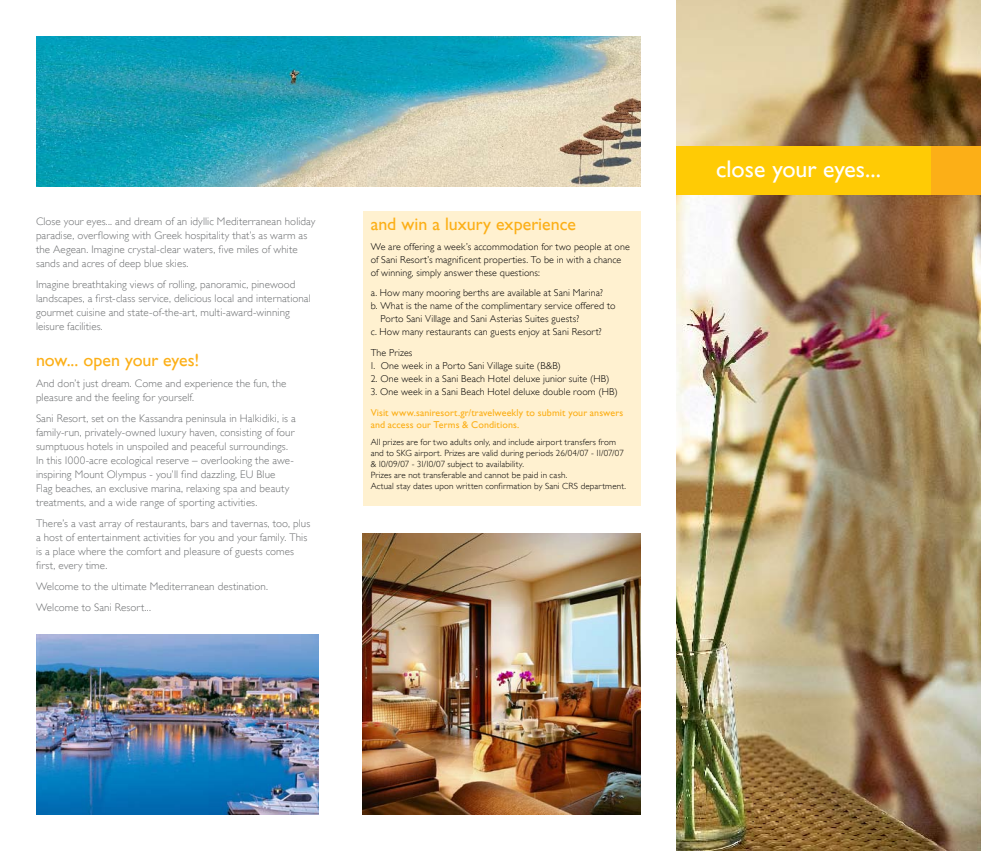
<style>
.page{position:relative;width:981px;height:851px;background:#fff}
.page>*{position:absolute;margin:0;border:0;box-sizing:border-box;transform-origin:0 0}
.t1{font:24px "Gill Sans Hel";color:#fff}
.t2{font:18px "Gill Sans Hel";color:#fcaf17}
.t3{font:300 11px/14px "Gill Sans Hel";letter-spacing:.01em;color:#6d6f71}
.t4{font:300 10px/13px "Gill Sans Hel";letter-spacing:.01em;color:#000}
.t5{font:10px/12px "Gill Sans Hel";letter-spacing:.01em;color:#fcaf17}
.t6{font:300 9px/10.8px "Gill Sans Hel";letter-spacing:.015em;color:#000}
</style>
<div class="page">
<div style="left:363px;top:211px;width:278px;height:295px;background:#fff1d0"></div>
<img style="left:676px;top:0;width:304px;height:850px">
<img style="left:363px;top:533px;width:278px;height:281px">
<img style="left:36px;top:635px;width:283px;height:179px">
<img style="left:36px;top:37px;width:605px;height:150px">
<div style="left:676px;top:146px;width:305px;height:48px;background:#ffcb05"></div>
<div style="left:931px;top:146px;width:50px;height:48px;background:#fcaf17"></div>
<p class="t3" style="left:36px;top:214px;width:281px">Close your eyes... and dream of an idyllic Mediterranean holiday paradise, overflowing with Greek hospitality that’s as warm as the Aegean. Imagine crystal-clear waters, five miles of white sands and acres of deep blue skies.</p>
<p class="t3" style="left:36px;top:277px;width:276px">Imagine breathtaking views of rolling, panoramic, pinewood landscapes, a first-class service, delicious local and international gourmet cuisine and state-of-the-art, multi-award-winning leisure facilities.</p>
<h2 class="t2" style="left:36px;top:350px;width:165px">now... open your eyes!</h2>
<p class="t3" style="left:36px;top:376px;width:252px">And don’t just dream. Come and experience the fun, the pleasure and the feeling for yourself.</p>
<p class="t3" style="left:36px;top:411px;width:261px">Sani Resort, set on the Kassandra peninsula in Halkidiki, is a family-run, privately-owned luxury haven, consisting of four sumptuous hotels in unspoiled and peaceful surroundings.<br>In this 1000-acre ecological reserve – overlooking the awe&shy;inspiring Mount Olympus - you’ll find dazzling, EU Blue<br>Flag beaches, an exclusive marina, relaxing spa and beauty treatments, and a wide range of sporting activities.</p>
<p class="t3" style="left:36px;top:516px;width:276px">There’s a vast array of restaurants, bars and tavernas, too, plus a host of entertainment activities for you and your family. This is a place where the comfort and pleasure of guests comes first, every time.</p>
<p class="t3" style="left:36px;top:576px;width:233px;line-height:21px">Welcome to the ultimate Mediterranean destination.<br>Welcome to Sani Resort...</p>
<h2 class="t2" style="left:371px;top:214px;width:207px">and win a luxury experience</h2>
<p class="t4" style="left:371px;top:240px;width:261px">We are offering a week’s accommodation for two people at one of Sani Resort’s magnificent properties. To be in with a chance of winning, simply answer these questions:</p>
<p class="t4" style="left:371px;top:286px;width:234px">a. How many mooring berths are available at Sani Marina?</p>
<p class="t4" style="left:371px;top:299px;width:246px">b. What is the name of the complimentary service offered to</p>
<p class="t4" style="left:380px;top:312px;width:200px">Porto Sani Village and Sani Asterias Suites guests?</p>
<p class="t4" style="left:371px;top:325px;width:232px">c. How many restaurants can guests enjoy at Sani Resort?</p>
<p class="t4" style="left:371px;top:346px;width:43px">The Prizes</p>
<p class="t4" style="left:371px;top:359px;width:192px">1. One week in a Porto Sani Village suite (B&amp;B)</p>
<p class="t4" style="left:371px;top:372px;width:240px">2. One week in a Sani Beach Hotel deluxe junior suite (HB)</p>
<p class="t4" style="left:371px;top:385px;width:248px">3. One week in a Sani Beach Hotel deluxe double room (HB)</p>
<p class="t5" style="left:371px;top:406px;width:254px">Visit www.saniresort.gr/travelweekly to submit your answers and access our Terms &amp; Conditions.</p>
<p class="t6" style="left:371px;top:437px;width:257px">All prizes are for two adults only, and include airport transfers from and to SKG airport. Prizes are valid during periods 26/04/07 - 11/07/07 &amp; 10/09/07 - 31/10/07 subject to availability.<br>Prizes are not transferable and cannot be paid in cash.<br>Actual stay dates upon written confirmation by Sani CRS department.</p>
<h1 class="t1" style="left:716px;top:156px;width:166px">close your eyes...</h1>
</div>
